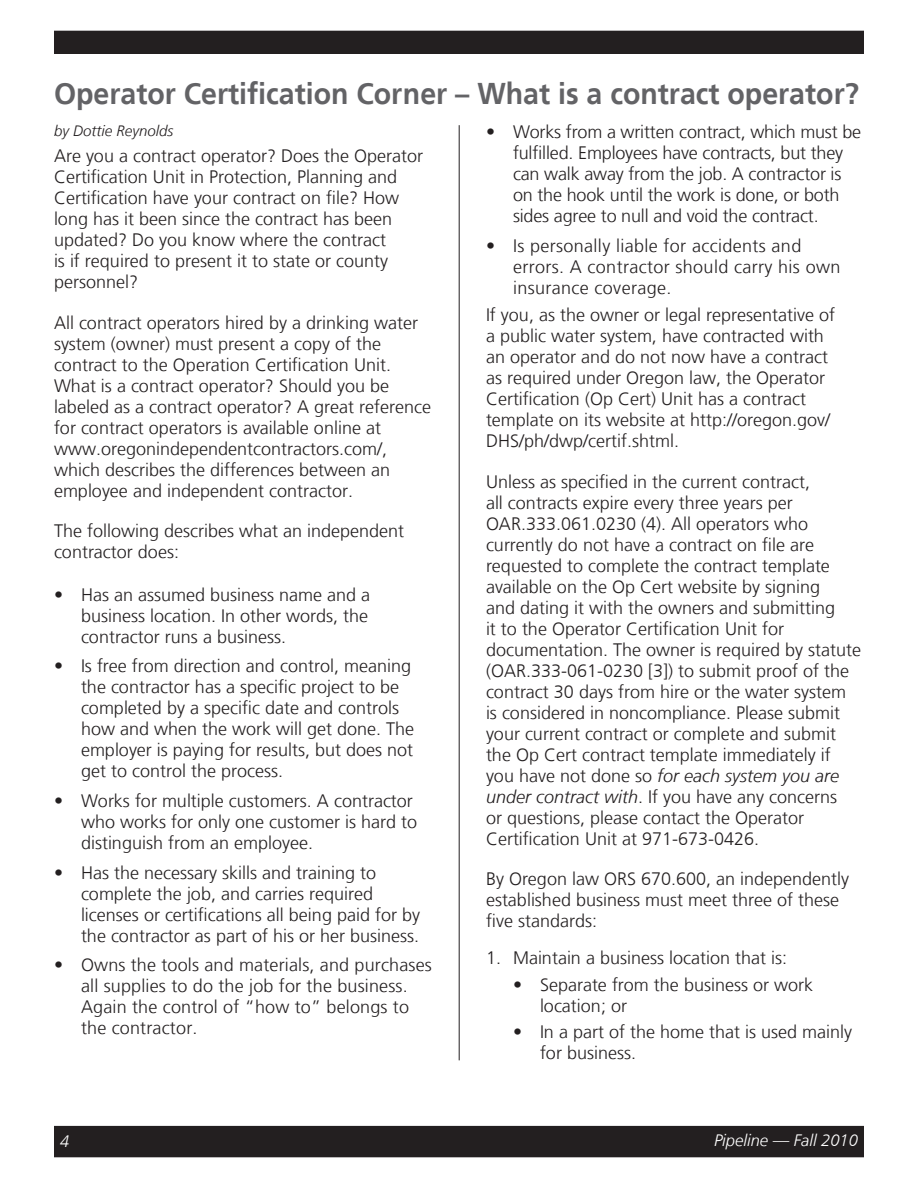
<style>
.page{position:relative;width:918px;height:1188px;background:#fff}
.page>*{position:absolute;margin:0;border:0;box-sizing:border-box;transform-origin:0 0}
.head{font:700 30px "Frutiger LT";color:#636366;scale:.95 1}
.body{font:300 18px/21px "Frutiger LT";color:#231f20}
.bullet{font:300 18px/21px "Frutiger LT";color:#231f20}
.bullet-2{font:300 18px/21px "Frutiger LT";letter-spacing:.02em;color:#231f20}
.indent_bullet{font:300 18px/21px "Frutiger LT";color:#231f20}
.numberedBullets{font:300 18px "Frutiger LT";color:#231f20}
.Caption_reverse_righ{font:italic 300 16.5px "Frutiger LT";color:#fff}
.caption_reverse_left{font:italic 300 16.5px "Frutiger LT";color:#fff}
.author{font:italic 300 15px "Frutiger LT";color:#231f20}
.s1{font-style:italic}
</style>
<div class="page">
<div style="left:55px;top:1127px;width:808px;height:30px;background:#231f20"></div>
<div style="left:54px;top:1126px;width:810px;height:31px;border:2px solid #231f20"></div>
<div style="left:55px;top:31px;width:808px;height:22px;background:#231f20"></div>
<div style="left:54px;top:31px;width:810px;height:23px;border:2px solid #231f20"></div>
<hr style="left:459px;top:125px;width:1px;height:935px;background:#231f20">
<p class="head" style="left:54px;top:75px;width:849px">Operator Certification Corner – What is a contract operator?</p>
<p class="author" style="left:54px;top:122px;width:121px">by Dottie Reynolds</p>
<p class="body" style="left:54px;top:146px;width:371px">Are you a contract operator? Does the Operator Certification Unit in Protection, Planning and Certification have your contract on file? How long has it been since the contract has been updated? Do you know where the contract<br>is if required to present it to state or county personnel?</p>
<p class="body" style="left:54px;top:312px;width:379px">All contract operators hired by a drinking water system (owner) must present a copy of the contract to the Operation Certification Unit.<br>What is a contract operator? Should you be labeled as a contract operator? A great reference for contract operators is available online at www.oregonindependentcontractors.com/, which describes the differences between an employee and independent contractor.</p>
<p class="body" style="left:54px;top:521px;width:352px">The following describes what an independent contractor does:</p>
<p class="bullet" style="left:81px;top:584px;width:291px;text-align:justify;text-indent:-27px">• Has an assumed business name and a business location. In other words, the contractor runs a business.</p>
<p class="bullet" style="left:81px;top:656px;width:335px;text-indent:-27px">• Is free from direction and control, meaning the contractor has a specific project to be completed by a specific date and controls how and when the work will get done. The employer is paying for results, but does not get to control the process.</p>
<p class="bullet" style="left:81px;top:790px;width:338px;text-indent:-27px">• Works for multiple customers. A contractor who works for only one customer is hard to distinguish from an employee.</p>
<p class="bullet" style="left:81px;top:862px;width:341px;text-indent:-27px">• Has the necessary skills and training to complete the job, and carries required licenses or certifications all being paid for by the contractor as part of his or her business.</p>
<p class="bullet" style="left:81px;top:955px;width:352px;text-indent:-27px">• Owns the tools and materials, and purchases all supplies to do the job for the business.<br>Again the control of “how to” belongs to the contractor.</p>
<p class="bullet" style="left:513px;top:122px;width:350px;text-indent:-27px">• Works from a written contract, which must be fulfilled. Employees have contracts, but they can walk away from the job. A contractor is on the hook until the work is done, or both sides agree to null and void the contract.</p>
<p class="bullet-2" style="left:513px;top:235px;width:329px;text-indent:-27px">• Is personally liable for accidents and errors. A contractor should carry his own insurance coverage.</p>
<p class="body" style="left:486px;top:305px;width:351px">If you, as the owner or legal representative of a public water system, have contracted with an operator and do not now have a contract as required under Oregon law, the Operator Certification (Op Cert) Unit has a contract template on its website at http://oregon.gov/ DHS/ph/dwp/certif.shtml.</p>
<p class="body" style="left:486px;top:471px;width:377px">Unless as specified in the current contract,<br>all contracts expire every three years per OAR.333.061.0230 (4). All operators who currently do not have a contract on file are requested to complete the contract template available on the Op Cert website by signing<br>and dating it with the owners and submitting<br>it to the Operator Certification Unit for documentation. The owner is required by statute (OAR.333-061-0230 [3]) to submit proof of the contract 30 days from hire or the water system is considered in noncompliance. Please submit your current contract or complete and submit the Op Cert contract template immediately if you have not done so <span class="s1">for each system you are under contract with</span>. If you have any concerns<br>or questions, please contact the Operator Certification Unit at 971-673-0426.</p>
<p class="body" style="left:486px;top:869px;width:365px">By Oregon law ORS 670.600, an independently established business must meet three of these five standards:</p>
<p class="numberedBullets" style="left:486px;top:948px;width:303px">1. Maintain a business location that is:</p>
<p class="indent_bullet" style="left:540px;top:974px;width:275px;text-indent:-27px">• Separate from the business or work location; or</p>
<p class="indent_bullet" style="left:540px;top:1022px;width:314px;text-indent:-27px">• In a part of the home that is used mainly for business.</p>
<p class="caption_reverse_left" style="left:60px;top:1132px;width:11px">4</p>
<p class="Caption_reverse_righ" style="left:714px;top:1131px;width:145px">Pipeline — Fall 2010</p>
</div>
